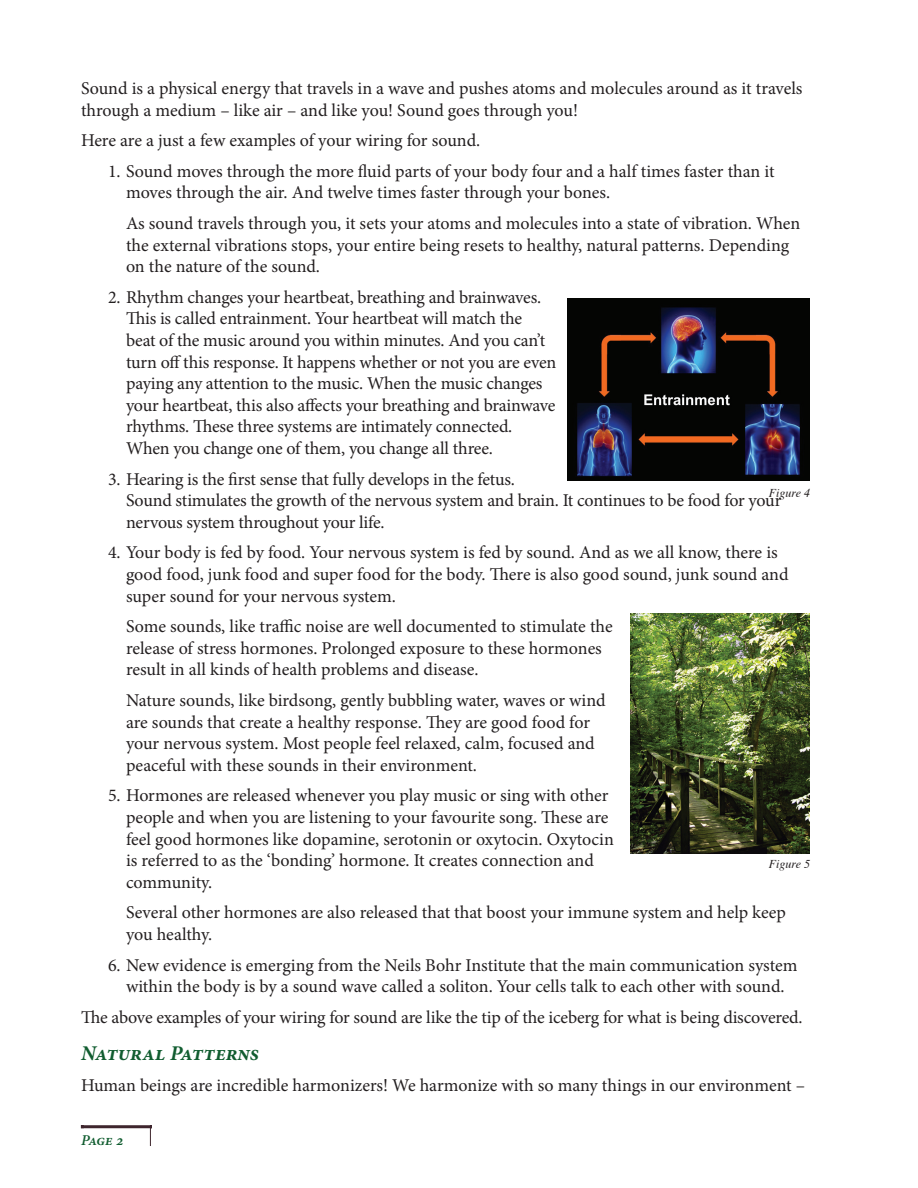
<style>
.page{position:relative;width:918px;height:1188px;background:#fff}
.page>*{position:absolute;margin:0;border:0;box-sizing:border-box;transform-origin:0 0}
.t1{font:italic 700 21px "Minion Pro";color:#115d30}
.t2{font:18px/21.6px "Minion Pro";letter-spacing:-.005em;color:#231f20}
.t3{font:italic 600 15px "Minion Pro";color:#115d30}
.t4{font:italic 12px "Times";color:#231f20}
</style>
<div class="page">
<hr style="left:82px;top:1125px;width:69px;height:3px;background:#3e252d">
<svg style="left:150px;top:1128px;width:1px;height:18px"></svg>
<img style="left:567px;top:298px;width:243px;height:183px">
<img style="left:630px;top:614px;width:180px;height:240px">
<p class="t2" style="left:81px;top:78px;width:723px">Sound is a physical energy that travels in a wave and pushes atoms and molecules around as it travels through a medium – like air – and like you! Sound goes through you!</p>
<p class="t2" style="left:81px;top:130px;width:401px">Here are a just a few examples of your wiring for sound.</p>
<p class="t2" style="left:126px;top:160px;width:650px;text-indent:-18px">1. Sound moves through the more fluid parts of your body four and a half times faster than it moves through the air. And twelve times faster through your bones.</p>
<p class="t2" style="left:126px;top:213px;width:676px">As sound travels through you, it sets your atoms and molecules into a state of vibration. When the external vibrations stops, your entire being resets to healthy, natural patterns. Depending on the nature of the sound.</p>
<p class="t2" style="left:126px;top:286px;width:432px;text-indent:-18px">2. Rhythm changes your heartbeat, breathing and brainwaves.<br>This is called entrainment. Your heartbeat will match the<br>beat of the music around you within minutes. And you can’t turn off this response. It happens whether or not you are even paying any attention to the music. When the music changes your heartbeat, this also affects your breathing and brainwave rhythms. These three systems are intimately connected.<br>When you change one of them, you change all three.</p>
<p class="t2" style="left:126px;top:468px;width:657px;text-indent:-18px">3. Hearing is the first sense that fully develops in the fetus.<br>Sound stimulates the growth of the nervous system and brain. It continues to be food for your nervous system throughout your life.</p>
<p class="t2" style="left:126px;top:542px;width:664px;text-indent:-18px">4. Your body is fed by food. Your nervous system is fed by sound. And as we all know, there is good food, junk food and super food for the body. There is also good sound, junk sound and super sound for your nervous system.</p>
<p class="t2" style="left:126px;top:616px;width:488px">Some sounds, like traffic noise are well documented to stimulate the release of stress hormones. Prolonged exposure to these hormones result in all kinds of health problems and disease.</p>
<p class="t2" style="left:126px;top:690px;width:481px">Nature sounds, like birdsong, gently bubbling water, waves or wind are sounds that create a healthy response. They are good food for your nervous system. Most people feel relaxed, calm, focused and peaceful with these sounds in their environment.</p>
<p class="t2" style="left:126px;top:785px;width:489px;text-indent:-18px">5. Hormones are released whenever you play music or sing with other people and when you are listening to your favourite song. These are feel good hormones like dopamine, serotonin or oxytocin. Oxytocin is referred to as the ‘bonding’ hormone. It creates connection and community.</p>
<p class="t2" style="left:126px;top:902px;width:661px">Several other hormones are also released that that boost your immune system and help keep you healthy.</p>
<p class="t2" style="left:108px;top:954px;width:691px;text-align:center">6. New evidence is emerging from the Neils Bohr Institute that the main communication system within the body is by a sound wave called a soliton. Your cells talk to each other with sound.</p>
<p class="t2" style="left:81px;top:1006px;width:723px">The above examples of your wiring for sound are like the tip of the iceberg for what is being discovered.</p>
<p class="t1" style="left:81px;top:1039px;width:179px">Natural Patterns</p>
<p class="t2" style="left:81px;top:1075px;width:726px">Human beings are incredible harmonizers! We harmonize with so many things in our environment –</p>
<p class="t4" style="left:769px;top:482px;width:43px">Figure 4</p>
<p class="t4" style="left:769px;top:854px;width:43px">Figure 5</p>
<p class="t3" style="left:81px;top:1130px;width:44px">Page 2</p>
</div>
